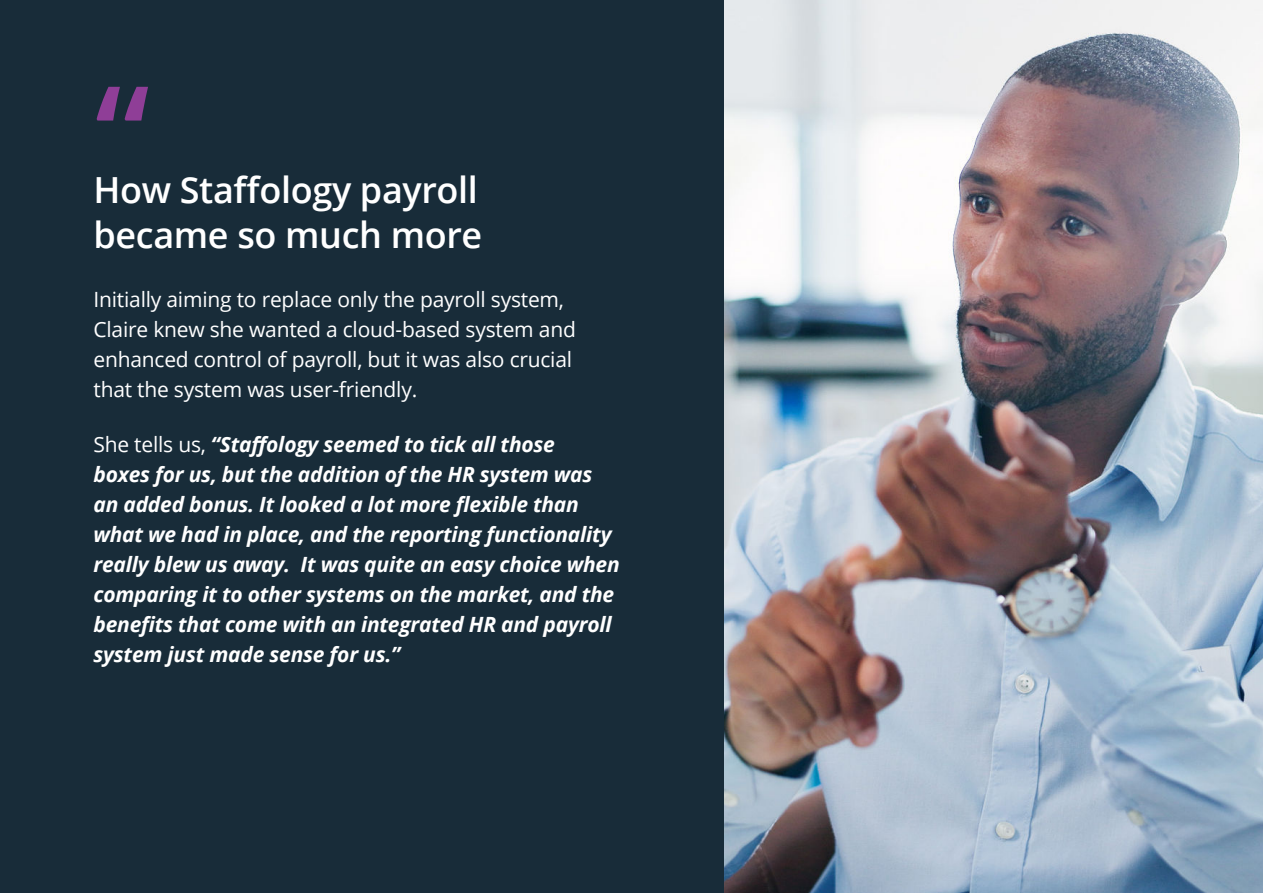
<style>
.page{position:relative;width:1263px;height:893px;background:#fff}
.page>*{position:absolute;margin:0;border:0;box-sizing:border-box;transform-origin:0 0}
.t1{font:600 138px "Open Sans";color:#8f3e97}
.t2{font:600 36px "Open Sans";letter-spacing:-.01em;color:#fff}
.t3{font:italic 700 21px/30px "Open Sans";letter-spacing:-.01em;color:#fff}
.t4{font:21px/30px "Open Sans";letter-spacing:-.01em;color:#fff}
.s1{font-weight:400;font-style:normal}
</style>
<div class="page">
<div style="left:0;top:0;width:725px;height:893px;background:#182c39"></div>
<img style="left:725px;top:0;width:538px;height:893px">
<h1 class="t1" style="left:95px;top:80px;width:56px">“</h1>
<h2 class="t2" style="left:93px;top:165px;width:386px">How Staffology payroll</h2>
<h2 class="t2" style="left:93px;top:220px;width:390px">became so much more</h2>
<p class="t4" style="left:93px;top:284px;width:484px">Initially aiming to replace only the payroll system, Claire knew she wanted a cloud-based system and enhanced control of payroll, but it was also crucial that the system was user-friendly.</p>
<p class="t3" style="left:93px;top:429px;width:528px"><span class="s1">She tells us,</span> “Staffology seemed to tick all those<br>boxes for us, but the addition of the HR system was an added bonus. It looked a lot more flexible than what we had in place, and the reporting functionality really blew us away. It was quite an easy choice when comparing it to other systems on the market, and the benefits that come with an integrated HR and payroll system just made sense for us.”</p>
</div>
